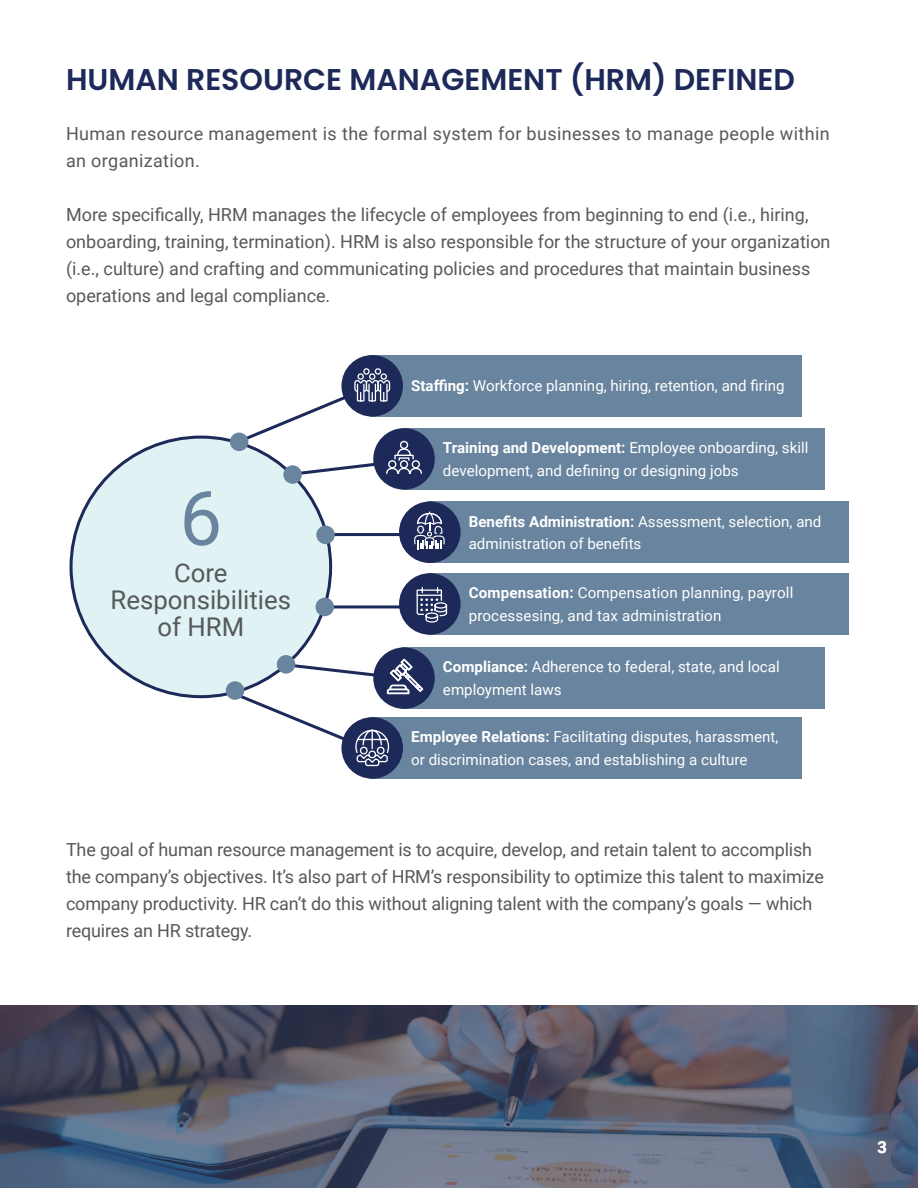
<style>
.page{position:relative;width:918px;height:1188px;background:#fff}
.page>*{position:absolute;margin:0;border:0;box-sizing:border-box;transform-origin:0 0}
.t1{font:75.75px "Roboto";color:#68849e}
.t2{font:600 30px "Poppins";color:#1d2959}
.t3{font:25.8px/27.3px "Roboto";color:#56595c;text-align:center}
.t4{font:18px/27px "Roboto";color:#56595c}
.t5{font:18px/27px "Roboto";letter-spacing:.02em;color:#56595c}
.t6{font:700 16.5px "Roboto";color:#fff}
.t7{font:15.15px/22.6px "Roboto";color:#fff}
.s1{font-weight:700}
</style>
<div class="page">
<svg style="left:0;top:1005px;width:918px;height:183px;background:#565d71"></svg>
<div style="left:402px;top:428px;width:422px;height:62px;background:#68849e"></div>
<div style="left:428px;top:502px;width:420px;height:61px;background:#68849e"></div>
<div style="left:428px;top:573px;width:420px;height:62px;background:#68849e"></div>
<div style="left:402px;top:647px;width:422px;height:62px;background:#68849e"></div>
<div style="left:370px;top:355px;width:432px;height:61px;background:#68849e"></div>
<div style="left:341px;top:355px;width:62px;height:62px;background:#1d2959;border-radius:50%"></div>
<div style="left:373px;top:428px;width:62px;height:62px;background:#1d2959;border-radius:50%"></div>
<div style="left:399px;top:502px;width:62px;height:61px;background:#1d2959;border-radius:50%"></div>
<div style="left:399px;top:573px;width:62px;height:62px;background:#1d2959;border-radius:50%"></div>
<div style="left:373px;top:647px;width:62px;height:62px;background:#1d2959;border-radius:50%"></div>
<div style="left:370px;top:717px;width:432px;height:62px;background:#68849e"></div>
<div style="left:341px;top:717px;width:62px;height:62px;background:#1d2959;border-radius:50%"></div>
<div style="left:71px;top:437px;width:260px;height:260px;background:#e0f2f3;border-radius:50%"></div>
<hr style="left:326px;top:533px;width:80px;height:3px;background:#1d2959">
<hr style="left:326px;top:605px;width:80px;height:3px;background:#1d2959">
<div style="left:316px;top:526px;width:19px;height:18px;background:#68849e;border-radius:50%"></div>
<div style="left:315px;top:598px;width:19px;height:18px;background:#68849e;border-radius:50%"></div>
<div style="left:230px;top:433px;width:18px;height:18px;background:#68849e;border-radius:50%"></div>
<div style="left:283px;top:465px;width:19px;height:19px;background:#68849e;border-radius:50%"></div>
<div style="left:277px;top:655px;width:18px;height:19px;background:#68849e;border-radius:50%"></div>
<svg style="left:226px;top:681px;width:18px;height:19px"></svg>
<svg style="left:235px;top:368px;width:188px;height:109px"></svg>
<svg style="left:414px;top:512px;width:31px;height:37px"></svg>
<svg style="left:416px;top:587px;width:32px;height:36px"></svg>
<svg style="left:229px;top:659px;width:194px;height:108px"></svg>
<h2 class="t2" style="left:66px;top:63px;width:730px">HUMAN RESOURCE MANAGEMENT (HRM) DEFINED</h2>
<p class="t5" style="left:66px;top:119px;width:765px">Human resource management is the formal system for businesses to manage people within an organization.</p>
<p class="t4" style="left:66px;top:200px;width:766px">More specifically, HRM manages the lifecycle of employees from beginning to end (i.e., hiring, onboarding, training, termination). HRM is also responsible for the structure of your organization (i.e., culture) and crafting and communicating policies and procedures that maintain business operations and legal compliance.</p>
<h1 class="t1" style="left:180px;top:465px;width:44px">6</h1>
<h3 class="t3" style="left:111px;top:558px;width:182px">Core<br>Responsibilities of HRM</h3>
<p class="t7" style="left:411px;top:374px;width:375px"><span class="s1">Staffing:</span> Workforce planning, hiring, retention, and firing</p>
<p class="t7" style="left:443px;top:436px;width:367px"><span class="s1">Training and Development:</span> Employee onboarding, skill development, and defining or designing jobs</p>
<p class="t7" style="left:469px;top:510px;width:354px"><span class="s1">Benefits Administration:</span> Assessment, selection, and administration of benefits</p>
<p class="t7" style="left:469px;top:581px;width:326px"><span class="s1">Compensation:</span> Compensation planning, payroll processesing, and tax administration</p>
<p class="t7" style="left:443px;top:655px;width:338px"><span class="s1">Compliance:</span> Adherence to federal, state, and local employment laws</p>
<p class="t7" style="left:411px;top:725px;width:369px"><span class="s1">Employee Relations:</span> Facilitating disputes, harassment, or discrimination cases, and establishing a culture</p>
<p class="t4" style="left:66px;top:835px;width:760px">The goal of human resource management is to acquire, develop, and retain talent to accomplish the company’s objectives. It’s also part of HRM’s responsibility to optimize this talent to maximize company productivity. HR can’t do this without aligning talent with the company’s goals — which requires an HR strategy.</p>
<p class="t6" style="left:878px;top:1136px;width:11px">3</p>
</div>
